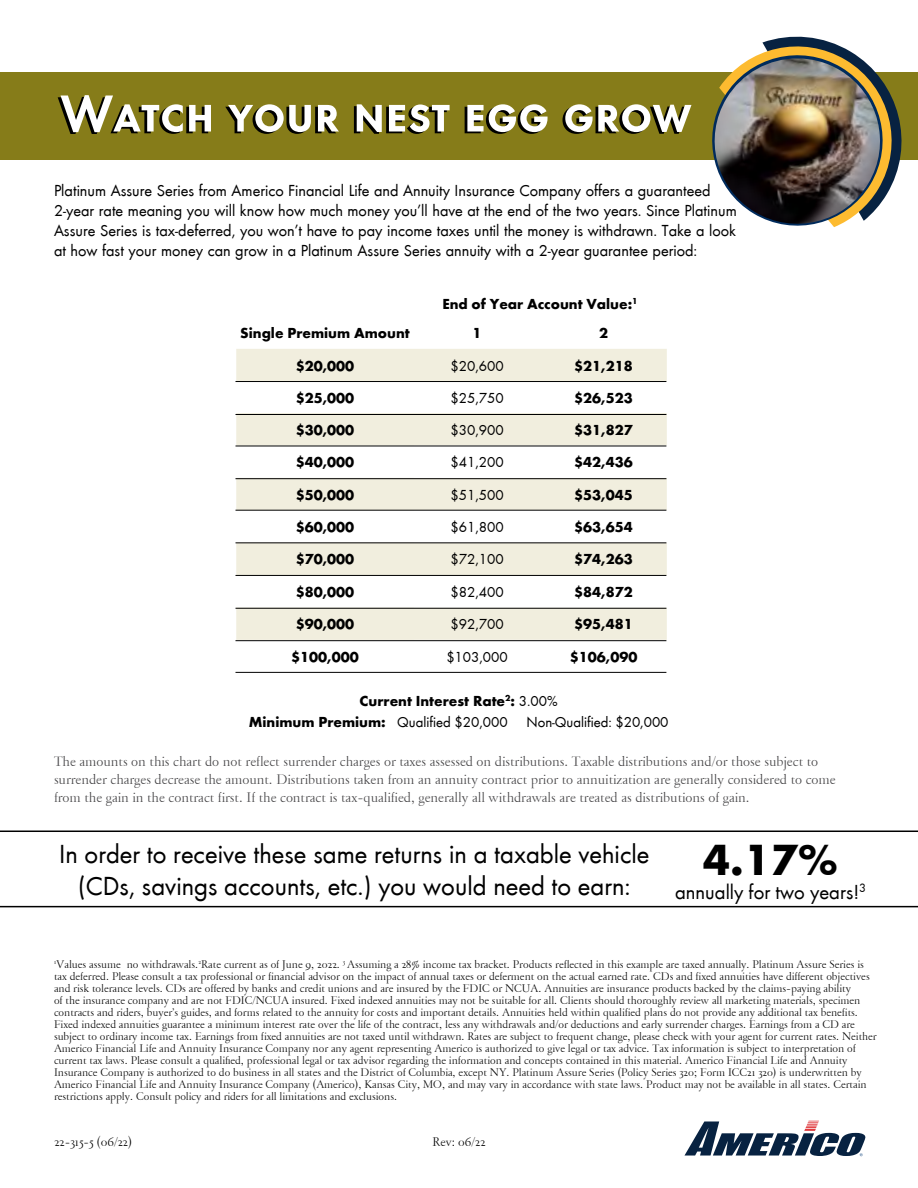
<style>
.page{position:relative;width:918px;height:1188px;background:#fff}
.page>*{position:absolute;margin:0;border:0;box-sizing:border-box;transform-origin:0 0}
.t1{font:54px "Futura SCT Dem";color:#fff}
.t2{font:700 45px "Futura T";color:#000}
.t3{font:27px/32.4px "Futura T Boo";color:#000;text-align:center}
.t4{font:21px "Futura T Boo";color:#000}
.t5{font:16.5px/19.8px "Futura T Boo";color:#000}
.t6{font:300 15px/18px "Garamond FB Text";color:#414042}
.t7{font:700 15px "Futura T";color:#000}
.t8{font:15px "Futura T Boo";color:#000}
.t9{font:300 13.5px "Garamond FB Text";color:#000}
.t10{font:300 12px/12px "Garamond FB Text";color:#000}
.s1{font-family:"Futura T Boo";font-weight:400}
.s2{font-family:"Futura T";font-weight:700}
</style>
<div class="page">
<div style="left:0;top:72px;width:918px;height:88px;background:#867c19"></div>
<svg style="left:684px;top:1121px;width:181px;height:35px"></svg>
<svg style="left:236px;top:349px;width:431px;height:291px;fill:#f1eede"></svg>
<svg style="left:414px;top:445px;width:253px;height:228px"></svg>
<hr style="left:236px;top:381px;width:430px;height:1px;background:#000">
<hr style="left:236px;top:414px;width:430px;height:1px;background:#000">
<hr style="left:236px;top:446px;width:430px;height:1px;background:#000">
<hr style="left:236px;top:478px;width:430px;height:1px;background:#000">
<hr style="left:236px;top:510px;width:430px;height:1px;background:#000">
<hr style="left:236px;top:543px;width:430px;height:1px;background:#000">
<hr style="left:236px;top:575px;width:430px;height:1px;background:#000">
<hr style="left:236px;top:608px;width:430px;height:1px;background:#000">
<hr style="left:236px;top:640px;width:430px;height:1px;background:#000">
<hr style="left:236px;top:672px;width:430px;height:1px;background:#000">
<hr style="left:0;top:831px;width:918px;height:1px;background:#000">
<hr style="left:0;top:906px;width:918px;height:1px;background:#000">
<svg style="left:752px;top:36px;width:150px;height:148px"></svg>
<img style="left:712px;top:58px;width:180px;height:169px">
<h1 class="t1" style="left:60px;top:81px;width:633px">Watch your nest egg grow</h1>
<p class="t5" style="left:54px;top:181px;width:684px">Platinum Assure Series from Americo Financial Life and Annuity Insurance Company offers a guaranteed 2-year rate meaning you will know how much money you’ll have at the end of the two years. Since Platinum Assure Series is tax-deferred, you won’t have to pay income taxes until the money is withdrawn. Take a look at how fast your money can grow in a Platinum Assure Series annuity with a 2-year guarantee period:</p>
<p class="t7" style="left:442px;top:295px;width:197px">End of Year Account Value:<sup>1</sup></p>
<p class="t7" style="left:240px;top:323px;width:171px">Single Premium Amount</p>
<p class="t7" style="left:473px;top:323px;width:10px">1</p>
<p class="t7" style="left:599px;top:323px;width:10px">2</p>
<p class="t7" style="left:296px;top:356px;width:60px">$20,000</p>
<p class="t8" style="left:451px;top:357px;width:55px">$20,600</p>
<p class="t7" style="left:574px;top:356px;width:60px">$21,218</p>
<p class="t7" style="left:296px;top:388px;width:60px">$25,000</p>
<p class="t8" style="left:451px;top:389px;width:55px">$25,750</p>
<p class="t7" style="left:574px;top:388px;width:60px">$26,523</p>
<p class="t7" style="left:296px;top:420px;width:60px">$30,000</p>
<p class="t8" style="left:451px;top:421px;width:55px">$30,900</p>
<p class="t7" style="left:574px;top:420px;width:60px">$31,827</p>
<p class="t7" style="left:296px;top:453px;width:60px">$40,000</p>
<p class="t8" style="left:451px;top:453px;width:55px">$41,200</p>
<p class="t7" style="left:574px;top:453px;width:60px">$42,436</p>
<p class="t7" style="left:296px;top:485px;width:60px">$50,000</p>
<p class="t8" style="left:451px;top:486px;width:55px">$51,500</p>
<p class="t7" style="left:574px;top:485px;width:60px">$53,045</p>
<p class="t7" style="left:296px;top:518px;width:60px">$60,000</p>
<p class="t8" style="left:451px;top:518px;width:55px">$61,800</p>
<p class="t7" style="left:574px;top:518px;width:60px">$63,654</p>
<p class="t7" style="left:296px;top:550px;width:60px">$70,000</p>
<p class="t8" style="left:451px;top:551px;width:55px">$72,100</p>
<p class="t7" style="left:574px;top:550px;width:60px">$74,263</p>
<p class="t7" style="left:296px;top:582px;width:60px">$80,000</p>
<p class="t8" style="left:451px;top:583px;width:55px">$82,400</p>
<p class="t7" style="left:574px;top:582px;width:60px">$84,872</p>
<p class="t7" style="left:296px;top:615px;width:60px">$90,000</p>
<p class="t8" style="left:451px;top:615px;width:55px">$92,700</p>
<p class="t7" style="left:574px;top:615px;width:60px">$95,481</p>
<p class="t7" style="left:291px;top:647px;width:69px">$100,000</p>
<p class="t8" style="left:446px;top:648px;width:63px">$103,000</p>
<p class="t7" style="left:570px;top:647px;width:69px">$106,090</p>
<p class="t7" style="left:360px;top:692px;width:200px">Current Interest Rate<sup>2</sup>: <span class="s1">3.00%</span></p>
<p class="t8" style="left:249px;top:713px;width:421px"><span class="s2">Minimum Premium:</span> Qualified $20,000 Non-Qualified: $20,000</p>
<p class="t6" style="left:54px;top:753px;width:783px">The amounts on this chart do not reflect surrender charges or taxes assessed on distributions. Taxable distributions and/or those subject to surrender charges decrease the amount. Distributions taken from an annuity contract prior to annuitization are generally considered to come from the gain in the contract first. If the contract is tax-qualified, generally all withdrawals are treated as distributions of gain.</p>
<h3 class="t3" style="left:59px;top:837px;width:592px">In order to receive these same returns in a taxable vehicle (CDs, savings accounts, etc.) you would need to earn:</h3>
<h2 class="t2" style="left:703px;top:832px;width:136px">4.17%</h2>
<h3 class="t4" style="left:675px;top:879px;width:193px">annually for two years!<sup>3</sup></h3>
<p class="t10" style="left:54px;top:959px;width:824px"><sup>1</sup>Values assume no withdrawals.<sup>2</sup>Rate current as of June 9, 2022. <sup>3</sup> Assuming a 28% income tax bracket. Products reflected in this example are taxed annually. Platinum Assure Series is tax deferred. Please consult a tax professional or financial advisor on the impact of annual taxes or deferment on the actual earned rate. CDs and fixed annuities have different objectives and risk tolerance levels. CDs are offered by banks and credit unions and are insured by the FDIC or NCUA. Annuities are insurance products backed by the claims-paying ability<br>of the insurance company and are not FDIC/NCUA insured. Fixed indexed annuities may not be suitable for all. Clients should thoroughly review all marketing materials, specimen contracts and riders, buyer’s guides, and forms related to the annuity for costs and important details. Annuities held within qualified plans do not provide any additional tax benefits.<br>Fixed indexed annuities guarantee a minimum interest rate over the life of the contract, less any withdrawals and/or deductions and early surrender charges. Earnings from a CD are subject to ordinary income tax. Earnings from fixed annuities are not taxed until withdrawn. Rates are subject to frequent change, please check with your agent for current rates. Neither Americo Financial Life and Annuity Insurance Company nor any agent representing Americo is authorized to give legal or tax advice. Tax information is subject to interpretation of current tax laws. Please consult a qualified, professional legal or tax advisor regarding the information and concepts contained in this material. Americo Financial Life and Annuity Insurance Company is authorized to do business in all states and the District of Columbia, except NY. Platinum Assure Series (Policy Series 320; Form ICC21 320) is underwritten by Americo Financial Life and Annuity Insurance Company (Americo), Kansas City, MO, and may vary in accordance with state laws. Product may not be available in all states. Certain restrictions apply. Consult policy and riders for all limitations and exclusions.</p>
<p class="t9" style="left:54px;top:1135px;width:79px">22-315-5 (06/22)</p>
<p class="t9" style="left:432px;top:1135px;width:55px">Rev: 06/22</p>
</div>
